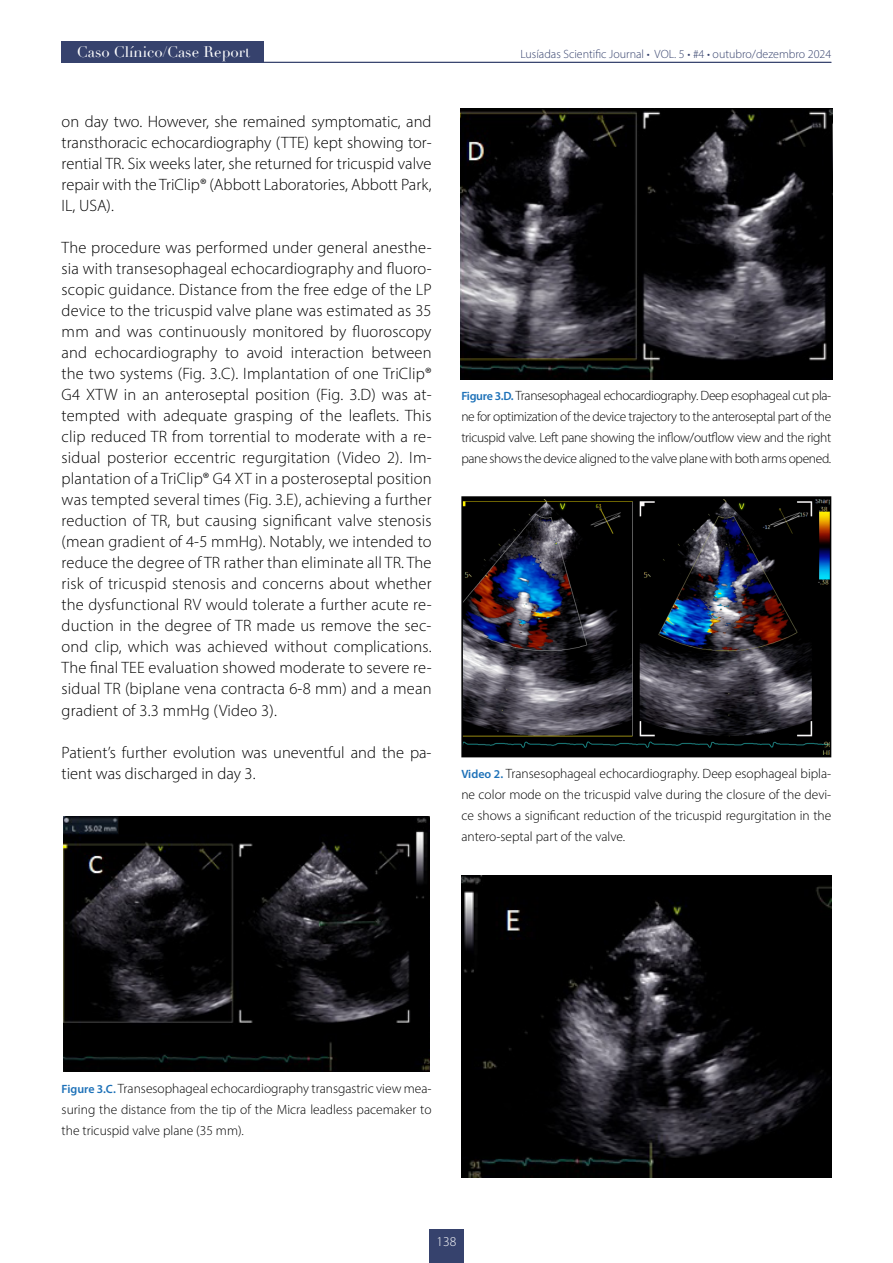
<style>
.page{position:relative;width:893px;height:1263px;background:#fff}
.page>*{position:absolute;margin:0;border:0;box-sizing:border-box;transform-origin:0 0}
.t1{font:300 16.5px/21px "Myriad Pro";color:#000;text-align:justify}
.t2{font:15px "Didot";color:#fff}
.t3{font:300 13.5px/21px "Myriad Pro";color:#000;text-align:justify}
.t4{font:300 13.5px "Myriad Pro";color:#fff}
.t5{font:300 12px "Myriad Pro";color:#36426d}
.s1{font-weight:600;font-size:12px;color:#1d71b8}
</style>
<div class="page">
<hr style="left:62px;top:62px;width:769px;height:1px;background:#36426d">
<div style="left:429px;top:1229px;width:34px;height:34px;background:#36426d"></div>
<div style="left:62px;top:41px;width:202px;height:21px;background:#36426d"></div>
<img style="left:64px;top:816px;width:366px;height:255px">
<img style="left:461px;top:108px;width:371px;height:271px">
<img style="left:464px;top:500px;width:364px;height:254px">
<div style="left:461px;top:496px;width:370px;height:261px;border:2px solid #000"></div>
<img style="left:461px;top:875px;width:370px;height:302px">
<p class="t2" style="left:77px;top:43px;width:175px">Caso Clínico/Case Report</p>
<p class="t2" style="left:76px;top:43px;width:125px">Editorial/Editorial</p>
<p class="t1" style="left:62px;top:111px;width:371px">on day two. However, she remained symptomatic, and transthoracic echocardiography (TTE) kept showing tor‑ rential TR. Six weeks later, she returned for tricuspid valve repair with the TriClip® (Abbott Laboratories, Abbott Park, IL, USA).</p>
<p class="t1" style="left:62px;top:237px;width:371px">The procedure was performed under general anesthe‑ sia with transesophageal echocardiography and fluoro‑ scopic guidance. Distance from the free edge of the LP device to the tricuspid valve plane was estimated as 35 mm and was continuously monitored by fluoroscopy and echocardiography to avoid interaction between the two systems (Fig. 3.C). Implantation of one TriClip® G4 XTW in an anteroseptal position (Fig. 3.D) was at‑ tempted with adequate grasping of the leaflets. This clip reduced TR from torrential to moderate with a re‑ sidual posterior eccentric regurgitation (Video 2). Im‑ plantation of a TriClip® G4 XT in a posteroseptal position was tempted several times (Fig. 3.E), achieving a further reduction of TR, but causing significant valve stenosis (mean gradient of 4‑5 mmHg). Notably, we intended to reduce the degree of TR rather than eliminate all TR. The risk of tricuspid stenosis and concerns about whether the dysfunctional RV would tolerate a further acute re‑ duction in the degree of TR made us remove the sec‑ ond clip, which was achieved without complications.<br>The final TEE evaluation showed moderate to severe re‑ sidual TR (biplane vena contracta 6‑8 mm) and a mean gradient of 3.3 mmHg (Video 3).</p>
<p class="t1" style="left:62px;top:741px;width:371px">Patient’s further evolution was uneventful and the pa‑ tient was discharged in day 3.</p>
<p class="t5" style="left:520px;top:46px;width:312px">Lusíadas Scientific Journal • VOL. 5 • #4 • outubro/dezembro 2024</p>
<p class="t3" style="left:461px;top:385px;width:371px"><span class="s1">Figure 3.D.</span> Transesophageal echocardiography. Deep esophageal cut pla‑ ne for optimization of the device trajectory to the anteroseptal part of the tricuspid valve. Left pane showing the inflow/outflow view and the right pane shows the device aligned to the valve plane with both arms opened.</p>
<p class="t3" style="left:461px;top:763px;width:371px"><span class="s1">Video 2.</span> Transesophageal echocardiography. Deep esophageal bipla‑ ne color mode on the tricuspid valve during the closure of the devi‑ ce shows a significant reduction of the tricuspid regurgitation in the antero‑septal part of the valve.</p>
<p class="t3" style="left:62px;top:1078px;width:371px"><span class="s1">Figure 3.C.</span> Transesophageal echocardiography transgastric view mea‑ suring the distance from the tip of the Micra leadless pacemaker to the tricuspid valve plane (35 mm).</p>
<p class="t4" style="left:437px;top:1233px;width:21px">138</p>
</div>
